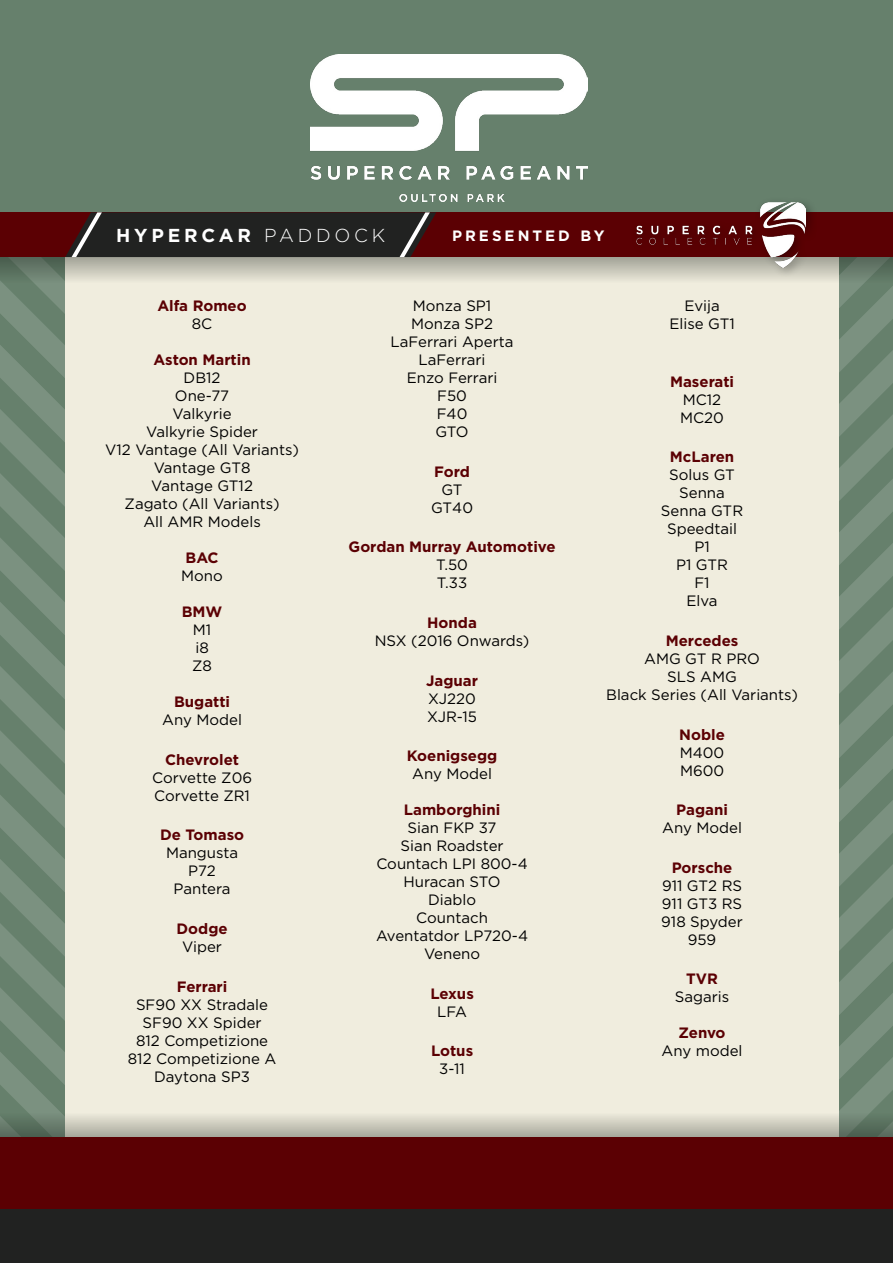
<style>
.page{position:relative;width:893px;height:1263px;background:#fff}
.page>*{position:absolute;margin:0;border:0;box-sizing:border-box;transform-origin:0 0}
.t1{font:700 18.75px "Gotham";letter-spacing:.2em;color:#fff}
.t2{font:15px/18px "Gotham";color:#000;text-align:center}
.t3{font:700 15px "Gotham";color:#5b0003}
.t4{font:700 15px "Gotham";letter-spacing:.2em;color:#fff}
.s1{font-weight:300}
</style>
<div class="page">
<div style="left:0;top:0;width:893px;height:1137px;background:#66806c"></div>
<svg style="left:0;top:283px;width:65px;height:829px"></svg>
<svg style="left:839px;top:283px;width:54px;height:829px"></svg>
<div style="left:0;top:212px;width:893px;height:45px;background:#5b0003"></div>
<img style="left:310px;top:54px;width:278px;height:148px">
<div style="left:65px;top:257px;width:774px;height:880px;background:#f0edde"></div>
<svg style="left:0;top:257px;width:893px;height:26px"></svg>
<svg style="left:0;top:1112px;width:893px;height:25px"></svg>
<div style="left:0;top:1137px;width:893px;height:126px;background:#212221"></div>
<div style="left:631px;top:196px;width:186px;height:82px;background:#000;opacity:.36"></div>
<img style="left:636px;top:202px;width:169px;height:65px">
<div style="left:0;top:1137px;width:893px;height:72px;background:#5b0003"></div>
<svg style="left:65px;top:212px;width:371px;height:45px;background:#2a2424"></svg>
<p class="t1" style="left:116px;top:223px;width:270px">HYPERCAR <span class="s1">PADDOCK</span></p>
<p class="t4" style="left:452px;top:225px;width:154px">PRESENTED BY</p>
<p class="t3" style="left:157px;top:296px;width:91px">Alfa Romeo</p>
<p class="t2" style="left:192px;top:314px;width:22px">8C</p>
<p class="t3" style="left:153px;top:350px;width:99px">Aston Martin</p>
<p class="t2" style="left:105px;top:368px;width:195px">DB12<br>One-77<br>Valkyrie<br>Valkyrie Spider<br>V12 Vantage (All Variants)<br>Vantage GT8<br>Vantage GT12<br>Zagato (All Variants)<br>All AMR Models</p>
<p class="t3" style="left:186px;top:548px;width:35px">BAC</p>
<p class="t2" style="left:181px;top:566px;width:43px">Mono</p>
<p class="t3" style="left:182px;top:602px;width:42px">BMW</p>
<p class="t2" style="left:192px;top:620px;width:21px;text-align:left">M1 i8<br>Z8</p>
<p class="t3" style="left:174px;top:692px;width:58px">Bugatti</p>
<p class="t2" style="left:162px;top:710px;width:81px">Any Model</p>
<p class="t3" style="left:165px;top:749px;width:76px">Chevrolet</p>
<p class="t2" style="left:152px;top:768px;width:102px;text-align:left">Corvette Z06<br>Corvette ZR1</p>
<p class="t3" style="left:160px;top:825px;width:86px">De Tomaso</p>
<p class="t2" style="left:166px;top:844px;width:74px">Mangusta<br>P72<br>Pantera</p>
<p class="t3" style="left:177px;top:919px;width:53px">Dodge</p>
<p class="t2" style="left:182px;top:937px;width:41px">Viper</p>
<p class="t3" style="left:177px;top:976px;width:52px">Ferrari</p>
<p class="t2" style="left:128px;top:995px;width:150px">SF90 XX Stradale<br>SF90 XX Spider<br>812 Competizione<br>812 Competizione A<br>Daytona SP3</p>
<p class="t2" style="left:391px;top:296px;width:124px">Monza SP1<br>Monza SP2<br>LaFerrari Aperta<br>LaFerrari<br>Enzo Ferrari<br>F50<br>F40<br>GTO</p>
<p class="t3" style="left:434px;top:461px;width:37px">Ford</p>
<p class="t2" style="left:431px;top:480px;width:44px">GT<br>GT40</p>
<p class="t3" style="left:349px;top:537px;width:209px">Gordan Murray Automotive</p>
<p class="t2" style="left:436px;top:556px;width:33px;text-align:left">T.50<br>T.33</p>
<p class="t3" style="left:427px;top:613px;width:51px">Honda</p>
<p class="t2" style="left:375px;top:631px;width:156px">NSX (2016 Onwards)</p>
<p class="t3" style="left:426px;top:670px;width:53px">Jaguar</p>
<p class="t2" style="left:427px;top:689px;width:52px;text-align:left">XJ220<br>XJR-15</p>
<p class="t3" style="left:407px;top:746px;width:92px">Koenigsegg</p>
<p class="t2" style="left:412px;top:764px;width:81px">Any Model</p>
<p class="t3" style="left:404px;top:800px;width:98px">Lamborghini</p>
<p class="t2" style="left:376px;top:818px;width:154px">Sian FKP 37<br>Sian Roadster<br>Countach LPI 800-4<br>Huracan STO<br>Diablo<br>Countach<br>Aventatdor LP720-4<br>Veneno</p>
<p class="t3" style="left:430px;top:983px;width:45px">Lexus</p>
<p class="t2" style="left:437px;top:1002px;width:31px">LFA</p>
<p class="t3" style="left:431px;top:1041px;width:44px">Lotus</p>
<p class="t2" style="left:439px;top:1060px;width:27px">3-11</p>
<p class="t2" style="left:669px;top:296px;width:67px">Evija<br>Elise GT1</p>
<p class="t3" style="left:670px;top:371px;width:66px">Maserati</p>
<p class="t2" style="left:680px;top:390px;width:45px;text-align:left">MC12<br>MC20</p>
<p class="t3" style="left:670px;top:447px;width:66px">McLaren</p>
<p class="t2" style="left:661px;top:466px;width:84px">Solus GT<br>Senna<br>Senna GTR<br>Speedtail<br>P1<br>P1 GTR<br>F1<br>Elva</p>
<p class="t3" style="left:666px;top:631px;width:74px">Mercedes</p>
<p class="t2" style="left:606px;top:649px;width:193px">AMG GT R PRO<br>SLS AMG<br>Black Series (All Variants)</p>
<p class="t3" style="left:679px;top:724px;width:47px">Noble</p>
<p class="t2" style="left:680px;top:743px;width:46px;text-align:left">M400<br>M600</p>
<p class="t3" style="left:676px;top:800px;width:53px">Pagani</p>
<p class="t2" style="left:662px;top:818px;width:81px">Any Model</p>
<p class="t3" style="left:672px;top:857px;width:62px">Porsche</p>
<p class="t2" style="left:661px;top:876px;width:83px">911 GT2 RS<br>911 GT3 RS<br>918 Spyder<br>959</p>
<p class="t3" style="left:686px;top:969px;width:33px">TVR</p>
<p class="t2" style="left:675px;top:988px;width:56px">Sagaris</p>
<p class="t3" style="left:679px;top:1023px;width:48px">Zenvo</p>
<p class="t2" style="left:662px;top:1042px;width:82px">Any model</p>
</div>
